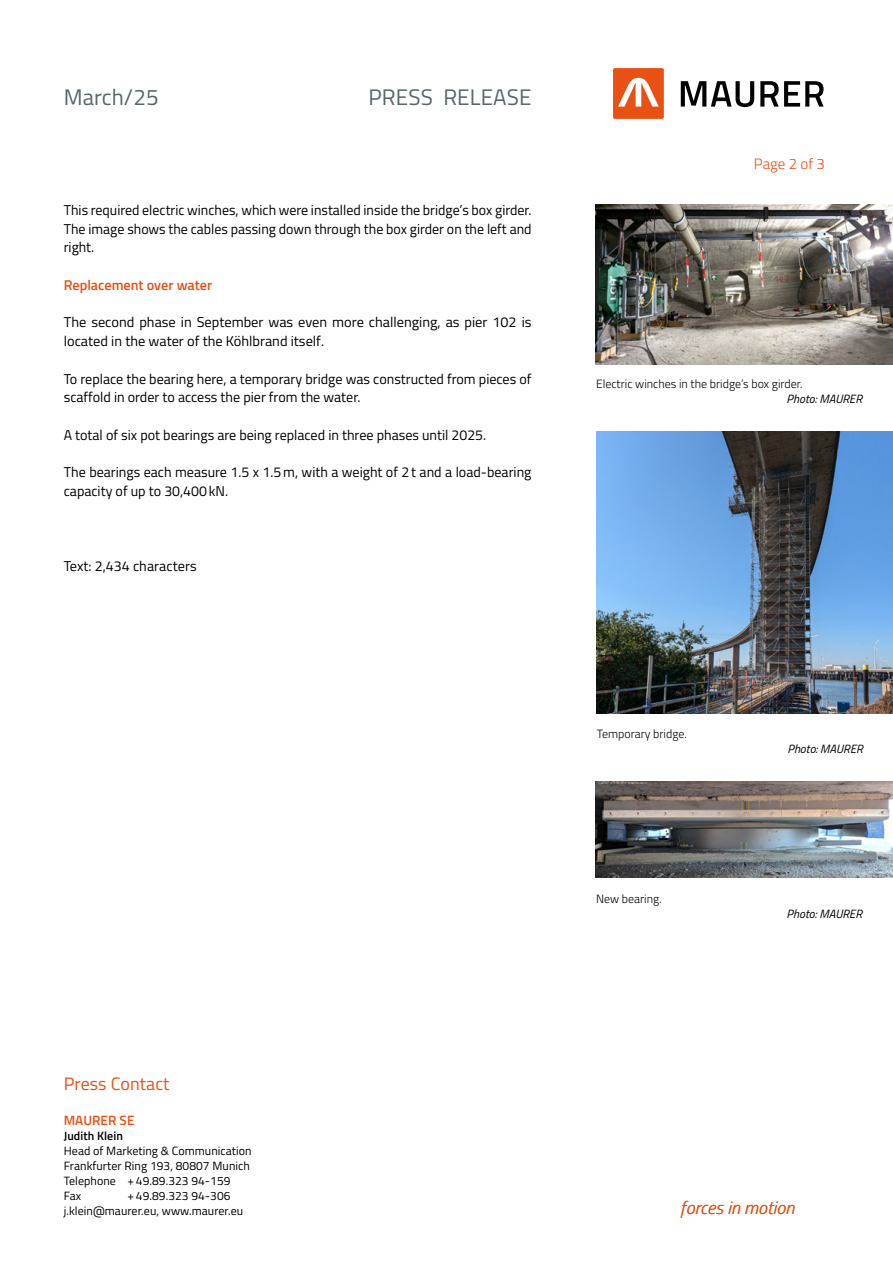
<style>
.page{position:relative;width:893px;height:1263px;background:#fff}
.page>*{position:absolute;margin:0;border:0;box-sizing:border-box;transform-origin:0 0}
.t1{font:22.5px "Titillium";letter-spacing:.005em;color:#59656c}
.t2{font:italic 300 18px "Titillium";letter-spacing:.005em;color:#e85113}
.t3{font:18px "Titillium";letter-spacing:.005em;color:#e85113}
.t4{font:300 15px "Titillium";color:#e85113}
.t5{font:14.25px/18.8px "Titillium";color:#000}
.t6{font:600 14.25px "Titillium";color:#e85113}
.t7{font:600 13.5px "Titillium";letter-spacing:.005em;color:#e85113}
.t8{font:12px/15px "Titillium";letter-spacing:.005em;color:#000}
.t9{font:300 12px "Titillium";color:#000}
.t10{font:italic 12px "Titillium";color:#000}
.t11{font:600 12px "Titillium";letter-spacing:.005em;color:#000}
</style>
<div class="page">
<div style="left:613px;top:68px;width:51px;height:51px;background:#e85113;border-radius:2px"></div>
<svg style="left:681px;top:81px;width:73px;height:26px"></svg>
<svg style="left:760px;top:81px;width:64px;height:26px"></svg>
<svg style="left:618px;top:78px;width:41px;height:29px"></svg>
<img style="left:595px;top:781px;width:298px;height:97px">
<img style="left:596px;top:431px;width:297px;height:283px">
<img style="left:595px;top:204px;width:298px;height:160px">
<h1 class="t1" style="left:64px;top:81px;width:96px">March/25</h1>
<h1 class="t1" style="left:368px;top:81px;width:164px">PRESS RELEASE</h1>
<p class="t5" style="left:64px;top:200px;width:469px;text-align:justify">This required electric winches, which were installed inside the bridge’s box girder.<br>The image shows the cables passing down through the box girder on the left and right.</p>
<p class="t6" style="left:64px;top:274px;width:150px">Replacement over water</p>
<p class="t5" style="left:64px;top:312px;width:469px">The second phase in September was even more challenging, as pier 102 is located in the water of the Köhlbrand itself.</p>
<p class="t5" style="left:64px;top:368px;width:469px">To replace the bearing here, a temporary bridge was constructed from pieces of scaffold in order to access the pier from the water.</p>
<p class="t5" style="left:64px;top:425px;width:424px">A total of six pot bearings are being replaced in three phases until 2025.</p>
<p class="t5" style="left:64px;top:462px;width:469px">The bearings each measure 1.5 x 1.5m, with a weight of 2t and a load-bearing capacity of up to 30,400kN.</p>
<p class="t5" style="left:64px;top:556px;width:134px">Text: 2,434 characters</p>
<p class="t3" style="left:64px;top:1070px;width:107px">Press Contact</p>
<p class="t7" style="left:64px;top:1109px;width:72px">MAURER SE</p>
<p class="t11" style="left:64px;top:1126px;width:61px">Judith Klein</p>
<p class="t8" style="left:64px;top:1142px;width:189px">Head of Marketing &amp; Communication<br>Frankfurter Ring 193, 80807 Munich<br>Telephone +49.89.323 94-159<br>Fax</p>
<p class="t8" style="left:64px;top:1187px;width:181px;text-indent:64px">+49.89.323 94-306 j.klein@maurer.eu, www.maurer.eu</p>
<p class="t4" style="left:754px;top:152px;width:72px">Page 2 of 3</p>
<p class="t9" style="left:596px;top:375px;width:208px">Electric winches in the bridge’s box girder.</p>
<p class="t10" style="left:787px;top:390px;width:77px">Photo: MAURER</p>
<p class="t9" style="left:597px;top:725px;width:92px">Temporary bridge.</p>
<p class="t9" style="left:596px;top:890px;width:67px">New bearing.</p>
<p class="t10" style="left:787px;top:740px;width:77px">Photo: MAURER</p>
<p class="t10" style="left:787px;top:905px;width:77px">Photo: MAURER</p>
<p class="t2" style="left:680px;top:1194px;width:115px">forces in motion</p>
</div>
